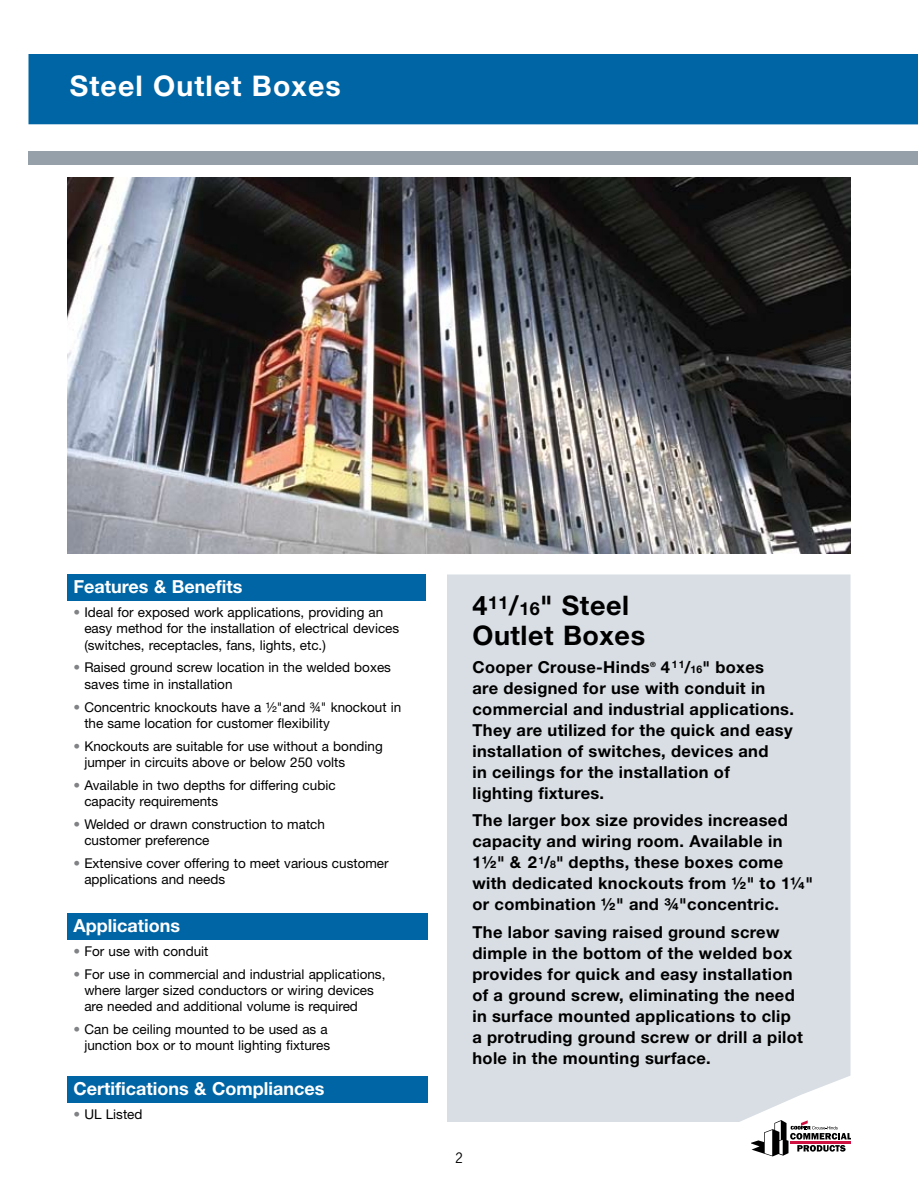
<style>
.page{position:relative;width:918px;height:1188px;background:#fff}
.page>*{position:absolute;margin:0;border:0;box-sizing:border-box;transform-origin:0 0}
.t1{font:700 28.5px "Helvetica Neue LT Std";letter-spacing:.04em;color:#fff}
.t2{font:700 27px/30px "Helvetica Neue LT Std";letter-spacing:.02em;color:#000}
.t3{font:700 18px "Helvetica Neue LT Std";color:#fff}
.t4{font:700 16.5px/21px "Helvetica Neue LT Std";letter-spacing:.02em;color:#000}
.t5{font:13.5px/16.2px "Helvetica Neue LT Std";color:#000}
.t6{font:13.5px "News Gothic Std";color:#000}
.t7{font:700 7.2px "Helvetica Neue LT Std";color:#000}
.s1{color:#808285}
.s2{font-size:18px}
.s3{font-size:10.5px}
</style>
<div class="page">
<img style="left:68px;top:177px;width:782px;height:377px">
<svg style="left:751px;top:1122px;width:100px;height:34px"></svg>
<div style="left:447px;top:574px;width:403px;height:548px;background:#d8dee3"></div>
<div style="left:28px;top:54px;width:890px;height:70px;background:#0065a4"></div>
<div style="left:28px;top:152px;width:890px;height:13px;background:#95a0a9"></div>
<div style="left:68px;top:913px;width:360px;height:27px;background:#0065a4"></div>
<div style="left:68px;top:1076px;width:360px;height:27px;background:#0065a4"></div>
<div style="left:68px;top:574px;width:358px;height:28px;background:#0065a4"></div>
<h1 class="t1" style="left:70px;top:68px;width:273px">Steel Outlet Boxes</h1>
<h3 class="t3" style="left:74px;top:576px;width:171px">Features &amp; Benefits</h3>
<p class="t5" style="left:84px;top:604px;width:316px;text-indent:-11px"><span class="s1">•</span> Ideal for exposed work applications, providing an easy method for the installation of electrical devices (switches, receptacles, fans, lights, etc.)</p>
<p class="t5" style="left:84px;top:659px;width:308px;text-indent:-11px"><span class="s1">•</span> Raised ground screw location in the welded boxes saves time in installation</p>
<p class="t5" style="left:84px;top:699px;width:319px;text-indent:-11px"><span class="s1">•</span> Concentric knockouts have a ½"and ¾" knockout in the same location for customer flexibility</p>
<p class="t5" style="left:84px;top:738px;width:300px;text-indent:-11px"><span class="s1">•</span> Knockouts are suitable for use without a bonding jumper in circuits above or below 250 volts</p>
<p class="t5" style="left:84px;top:777px;width:253px;text-indent:-11px"><span class="s1">•</span> Available in two depths for differing cubic capacity requirements</p>
<p class="t5" style="left:84px;top:816px;width:242px;text-indent:-11px"><span class="s1">•</span> Welded or drawn construction to match customer preference</p>
<p class="t5" style="left:84px;top:855px;width:306px;text-indent:-11px"><span class="s1">•</span> Extensive cover offering to meet various customer applications and needs</p>
<h3 class="t3" style="left:74px;top:914px;width:108px">Applications</h3>
<p class="t5" style="left:74px;top:943px;width:137px"><span class="s1">•</span> For use with conduit</p>
<p class="t5" style="left:84px;top:965px;width:303px;text-indent:-11px"><span class="s1">•</span> For use in commercial and industrial applications, where larger sized conductors or wiring devices are needed and additional volume is required</p>
<p class="t5" style="left:74px;top:1021px;width:258px;text-align:right"><span class="s1">•</span> Can be ceiling mounted to be used as a junction box or to mount lighting fixtures</p>
<h3 class="t3" style="left:74px;top:1078px;width:252px">Certifications &amp; Compliances</h3>
<p class="t5" style="left:74px;top:1106px;width:71px"><span class="s1">•</span> UL Listed</p>
<h2 class="t2" style="left:472px;top:590px;width:174px">4<sup>11</sup>/<span class="s2">16</span>" Steel<br>Outlet Boxes</h2>
<p class="t4" style="left:472px;top:656px;width:179px">Cooper Crouse-Hinds</p>
<p class="t7" style="left:650px;top:660px;width:7px">®</p>
<p class="t4" style="left:472px;top:656px;width:323px;text-indent:188px">4<sup>11</sup>/<span class="s3">16</span>" boxes<br>are designed for use with conduit in commercial and industrial applications.<br>They are utilized for the quick and easy installation of switches, devices and<br>in ceilings for the installation of lighting fixtures.</p>
<p class="t4" style="left:472px;top:810px;width:342px">The larger box size provides increased capacity and wiring room. Available in 1½" &amp; 2<sup>1</sup>/<span class="s3">8</span>" depths, these boxes come with dedicated knockouts from ½" to 1¼" or combination ½" and ¾"concentric.</p>
<p class="t4" style="left:473px;top:921px;width:332px">The labor saving raised ground screw dimple in the bottom of the welded box provides for quick and easy installation of a ground screw, eliminating the need in surface mounted applications to clip a protruding ground screw or drill a pilot hole in the mounting surface.</p>
<p class="t6" style="left:455px;top:1149px;width:9px">2</p>
</div>
